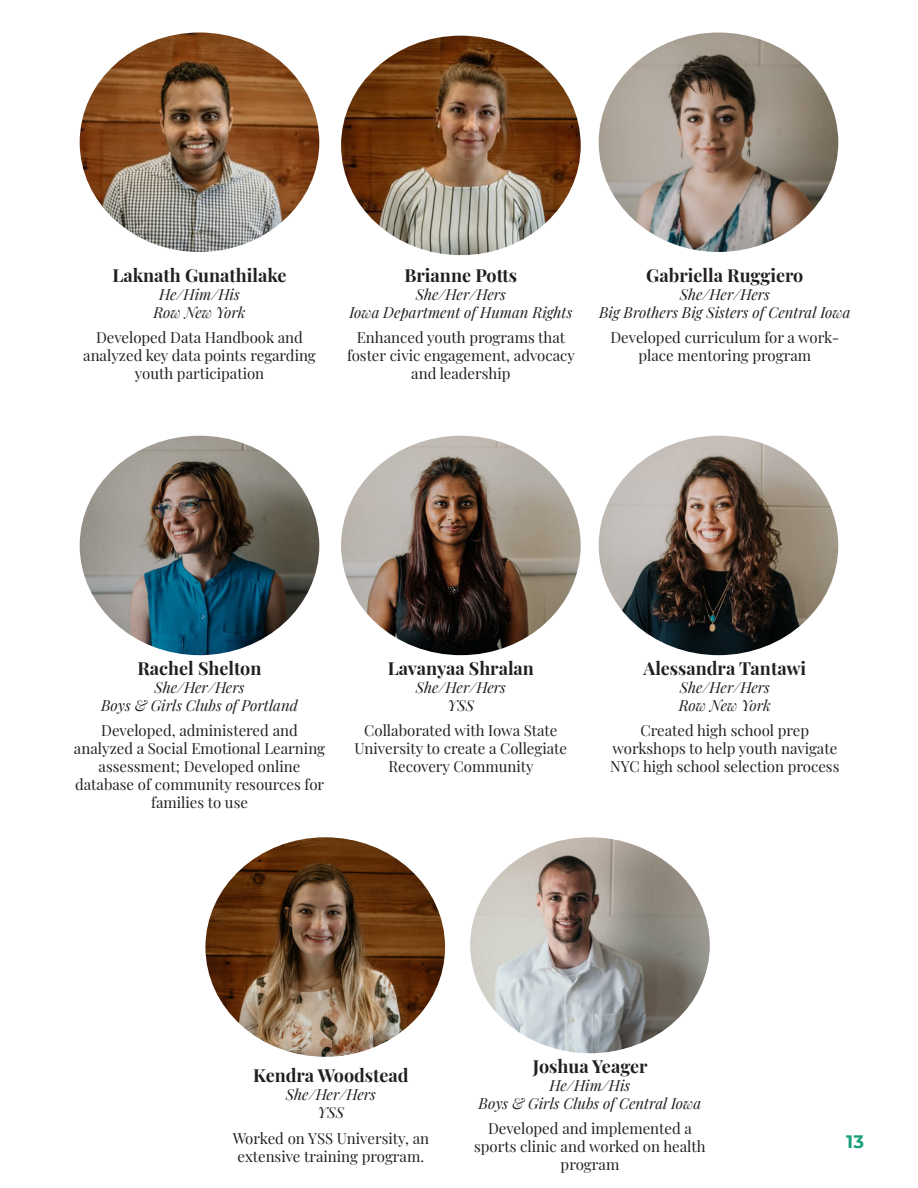
<style>
.page{position:relative;width:918px;height:1188px;background:#fff}
.page>*{position:absolute;margin:0;border:0;box-sizing:border-box;transform-origin:0 0}
.t1{font:700 18px "Playfair Display";color:#231f20}
.t2{font:700 18px "Montserrat";color:#1b9f7b}
.t3{font:15px/18px "Playfair Display";color:#231f20;text-align:center}
.t4{font:italic 15px "Playfair Display";color:#231f20}
</style>
<div class="page">
<img style="left:80px;top:33px;width:239px;height:219px">
<img style="left:341px;top:36px;width:240px;height:219px">
<img style="left:599px;top:33px;width:239px;height:219px">
<img style="left:80px;top:436px;width:239px;height:219px">
<img style="left:341px;top:436px;width:240px;height:219px">
<img style="left:599px;top:436px;width:239px;height:219px">
<img style="left:205px;top:837px;width:240px;height:220px">
<img style="left:470px;top:837px;width:240px;height:216px">
<p class="t1" style="left:112px;top:261px;width:176px">Laknath Gunathilake</p>
<p class="t4" style="left:159px;top:282px;width:82px">He/Him/His</p>
<p class="t4" style="left:153px;top:300px;width:94px">Row New York</p>
<p class="t3" style="left:83px;top:327px;width:234px">Developed Data Handbook and analyzed key data points regarding youth participation</p>
<p class="t1" style="left:405px;top:261px;width:114px">Brianne Potts</p>
<p class="t4" style="left:416px;top:282px;width:92px">She/Her/Hers</p>
<p class="t4" style="left:349px;top:300px;width:225px">Iowa Department of Human Rights</p>
<p class="t3" style="left:347px;top:327px;width:230px">Enhanced youth programs that foster civic engagement, advocacy and leadership</p>
<p class="t1" style="left:646px;top:261px;width:159px">Gabriella Ruggiero</p>
<p class="t4" style="left:680px;top:282px;width:92px">She/Her/Hers</p>
<p class="t4" style="left:599px;top:300px;width:253px">Big Brothers Big Sisters of Central Iowa</p>
<p class="t3" style="left:610px;top:327px;width:230px">Developed curriculum for a work&shy;place mentoring program</p>
<p class="t1" style="left:137px;top:654px;width:126px">Rachel Shelton</p>
<p class="t4" style="left:154px;top:675px;width:92px">She/Her/Hers</p>
<p class="t4" style="left:101px;top:693px;width:198px">Boys &amp; Girls Clubs of Portland</p>
<p class="t3" style="left:74px;top:720px;width:253px">Developed, administered and analyzed a Social Emotional Learning assessment; Developed online database of community resources for families to use</p>
<p class="t1" style="left:388px;top:654px;width:148px">Lavanyaa Shralan</p>
<p class="t4" style="left:416px;top:675px;width:92px">She/Her/Hers</p>
<p class="t4" style="left:448px;top:693px;width:28px">YSS</p>
<p class="t3" style="left:355px;top:720px;width:214px">Collaborated with Iowa State<br>University to create a Collegiate<br>Recovery Community</p>
<p class="t1" style="left:643px;top:654px;width:164px">Alessandra Tantawi</p>
<p class="t4" style="left:680px;top:675px;width:92px">She/Her/Hers</p>
<p class="t4" style="left:679px;top:693px;width:94px">Row New York</p>
<p class="t3" style="left:610px;top:720px;width:231px">Created high school prep workshops to help youth navigate<br>NYC high school selection process</p>
<p class="t1" style="left:253px;top:1061px;width:157px">Kendra Woodstead</p>
<p class="t4" style="left:286px;top:1083px;width:92px">She/Her/Hers</p>
<p class="t4" style="left:318px;top:1101px;width:28px">YSS</p>
<p class="t3" style="left:233px;top:1128px;width:198px">Worked on YSS University, an extensive training program.</p>
<p class="t1" style="left:533px;top:1052px;width:116px">Joshua Yeager</p>
<p class="t4" style="left:550px;top:1073px;width:82px">He/Him/His</p>
<p class="t4" style="left:479px;top:1091px;width:224px">Boys &amp; Girls Clubs of Central Iowa</p>
<p class="t3" style="left:474px;top:1118px;width:233px">Developed and implemented a sports clinic and worked on health program</p>
<p class="t2" style="left:846px;top:1129px;width:19px">13</p>
</div>
